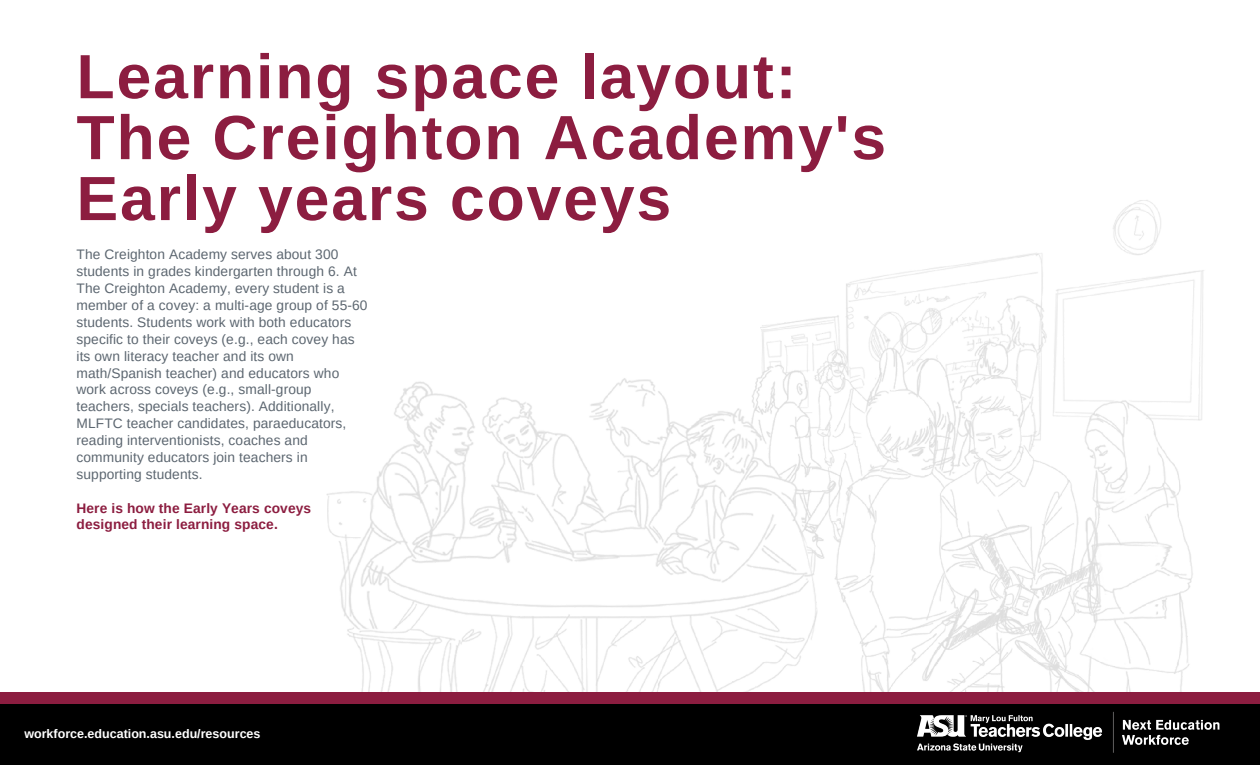
<style>
.page{position:relative;width:1260px;height:765px;background:#fff}
.page>*{position:absolute;margin:0;border:0;box-sizing:border-box;transform-origin:0 0}
.t1{font:700 62.5px "Arimo";letter-spacing:.03em;color:#8c1d40}
.t2{font:13.75px/16.9px "Arimo";letter-spacing:.01em;color:#5c6670}
.t3{font:700 13.75px/16.9px "Arimo";letter-spacing:.01em;color:#8c1d40}
.t4{font:700 12.5px "Arimo";color:#fff}
</style>
<div class="page">
<img style="left:326px;top:200px;width:878px;height:492px">
<div style="left:0;top:692px;width:1260px;height:73px;background:#8c1d40"></div>
<div style="left:0;top:705px;width:1260px;height:60px;background:#000"></div>
<img style="left:913px;top:681px;width:315px;height:72px">
<p class="t1" style="left:76px;top:42px;width:721px">Learning space layout:</p>
<p class="t1" style="left:76px;top:103px;width:811px">The Creighton Academy's</p>
<p class="t1" style="left:76px;top:164px;width:596px">Early years coveys</p>
<p class="t2" style="left:76px;top:246px;width:293px">The Creighton Academy serves about 300 students in grades kindergarten through 6. At The Creighton Academy, every student is a member of a covey: a multi-age group of 55-60 students. Students work with both educators specific to their coveys (e.g., each covey has its own literacy teacher and its own math/Spanish teacher) and educators who work across coveys (e.g., small-group teachers, specials teachers). Additionally, MLFTC teacher candidates, paraeducators, reading interventionists, coaches and community educators join teachers in supporting students.</p>
<p class="t3" style="left:76px;top:499px;width:236px">Here is how the Early Years coveys designed their learning space.</p>
<p class="t4" style="left:24px;top:726px;width:238px">workforce.education.asu.edu/resources</p>
</div>
